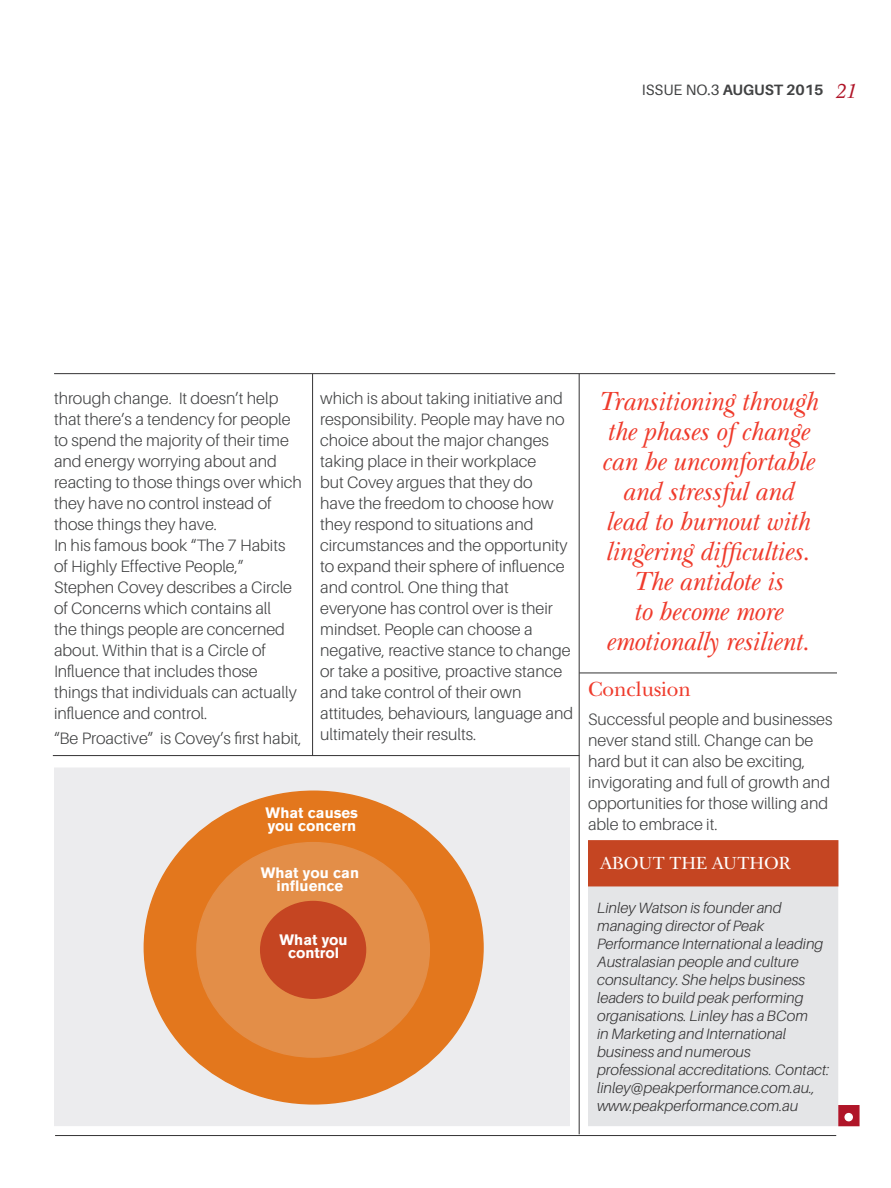
<style>
.page{position:relative;width:891px;height:1188px;background:#fff}
.page>*{position:absolute;margin:0;border:0;box-sizing:border-box;transform-origin:0 0}
.t1{font:italic 27px/30px "Transitoria Std";color:#ef3b2c;text-align:center}
.t2{font:21px "Transitoria Std";color:#ef3b2c}
.t3{font:italic 21px "Transitoria Std";color:#b01528}
.t4{font:18px "Transitoria Std";color:#fff}
.t5{font:300 16.5px/21px "Aileron";color:#414243}
.t6{font:italic 300 15px/18px "Aileron";color:#333233}
.t7{font:700 15px/13.5px "Akzidenz Grotesk BQ";color:#fff;text-align:center}
.t8{font:700 15px "Aileron";color:#414243}
.s1{font-weight:400}
</style>
<div class="page">
<hr style="left:579px;top:374px;width:1px;height:760px;background:#333233">
<hr style="left:312px;top:374px;width:1px;height:382px;background:#333233">
<div style="left:588px;top:874px;width:250px;height:252px;background:#e4e5e7"></div>
<div style="left:838px;top:1105px;width:22px;height:21px;background:#b01528;border:2px solid #b01528"></div>
<div style="left:845px;top:1114px;width:7px;height:7px;background:#fff;border-radius:50%"></div>
<div style="left:844px;top:1113px;width:9px;height:8px;border:2px solid #fff;border-radius:50%"></div>
<div style="left:588px;top:840px;width:250px;height:46px;background:#c54522;border:2px solid #c54522"></div>
<div style="left:54px;top:767px;width:516px;height:359px;background:#ececee"></div>
<hr style="left:54px;top:373px;width:781px;height:1px;background:#333233">
<hr style="left:53px;top:755px;width:526px;height:1px;background:#333233">
<hr style="left:55px;top:1135px;width:781px;height:1px;background:#333233">
<div style="left:144px;top:791px;width:339px;height:313px;background:#e3771d;border-radius:50%"></div>
<div style="left:197px;top:843px;width:232px;height:214px;background:#e38e48;border-radius:50%"></div>
<div style="left:261px;top:902px;width:105px;height:96px;background:#c54522;border-radius:50%"></div>
<div style="left:260px;top:901px;width:106px;height:98px;border:2px solid #c54522;border-radius:50%"></div>
<hr style="left:579px;top:673px;width:258px;height:1px;background:#333233">
<p class="t8" style="left:642px;top:82px;width:183px"><span class="s1">ISSUE NO.3</span> AUGUST 2015</p>
<p class="t3" style="left:834px;top:78px;width:23px">21</p>
<p class="t5" style="left:54px;top:388px;width:249px">through change. It doesn’t help that there’s a tendency for people to spend the majority of their time and energy worrying about and reacting to those things over which they have no control instead of those things they have.</p>
<p class="t5" style="left:54px;top:535px;width:244px">In his famous book “The 7 Habits of Highly Effective People,”<br>Stephen Covey describes a Circle of Concerns which contains all the things people are concerned about. Within that is a Circle of<br>Influence that includes those things that individuals can actually influence and control.</p>
<p class="t5" style="left:54px;top:728px;width:249px">“Be Proactive” is Covey’s first habit,</p>
<p class="t5" style="left:320px;top:388px;width:254px">which is about taking initiative and responsibility. People may have no choice about the major changes taking place in their workplace<br>but Covey argues that they do<br>have the freedom to choose how they respond to situations and circumstances and the opportunity to expand their sphere of influence and control. One thing that everyone has control over is their mindset. People can choose a negative, reactive stance to change or take a positive, proactive stance and take control of their own attitudes, behaviours, language and ultimately their results.</p>
<p class="t7" style="left:266px;top:806px;width:94px;text-align:left">What causes you concern</p>
<p class="t7" style="left:261px;top:866px;width:100px">What you can influence</p>
<p class="t7" style="left:280px;top:933px;width:70px">What you control</p>
<p class="t1" style="left:598px;top:387px;width:221px">Transitioning through the phases of change can be uncomfortable and stressful and<br>lead to burnout with lingering difficulties.<br>The antidote is<br>to become more emotionally resilient.</p>
<p class="t2" style="left:588px;top:676px;width:105px">Conclusion</p>
<p class="t5" style="left:588px;top:709px;width:246px">Successful people and businesses never stand still. Change can be hard but it can also be exciting, invigorating and full of growth and opportunities for those willing and able to embrace it.</p>
<p class="t4" style="left:600px;top:852px;width:192px">ABOUT THE AUTHOR</p>
<p class="t6" style="left:597px;top:899px;width:234px">Linley Watson is founder and managing director of Peak<br>Performance International a leading<br>Australasian people and culture consultancy. She helps business leaders to build peak performing organisations. Linley has a BCom<br>in Marketing and International business and numerous professional accreditations. Contact: linley@peakperformance.com.au., www.peakperformance.com.au</p>
</div>
